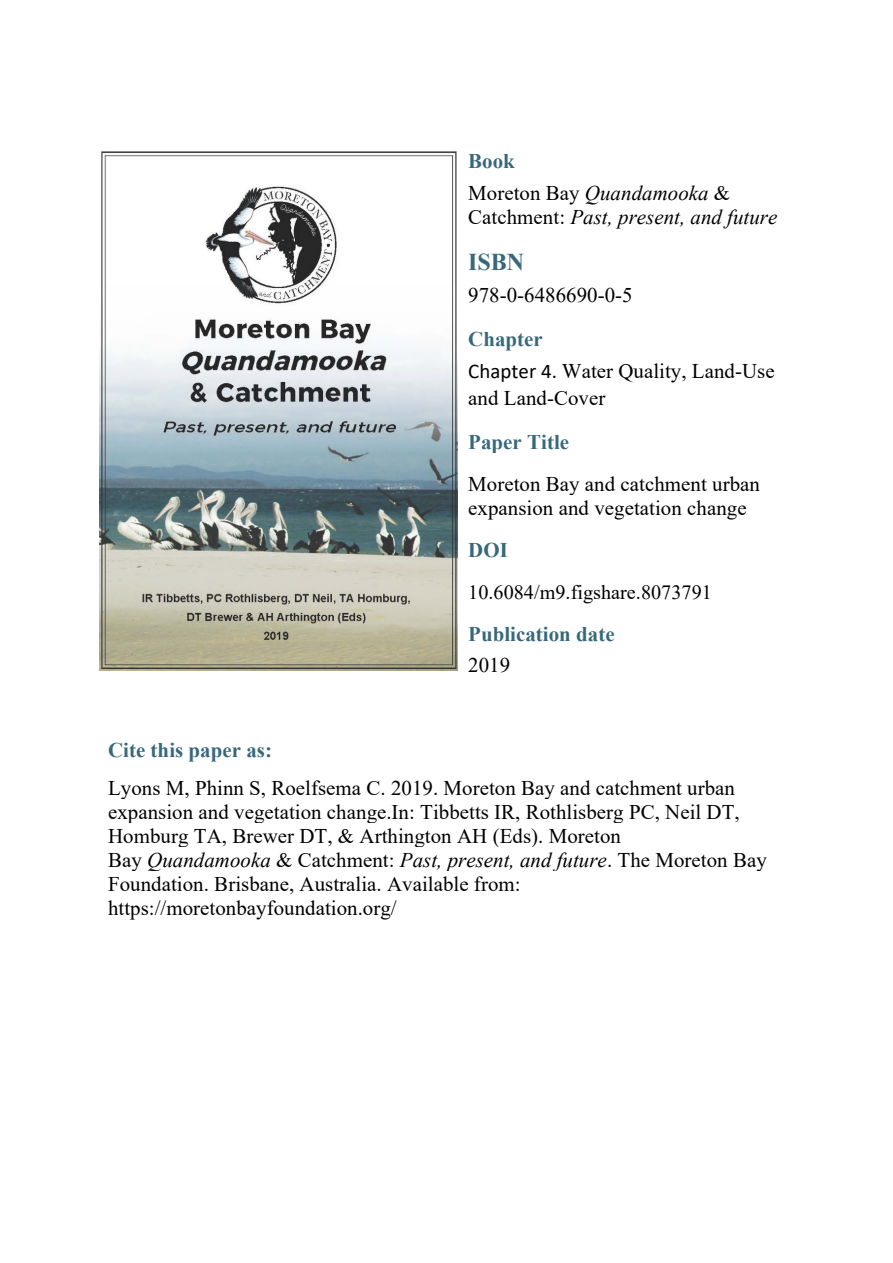
<style>
.page{position:relative;width:893px;height:1263px;background:#fff}
.page>*{position:absolute;margin:0;border:0;box-sizing:border-box;transform-origin:0 0}
.t1{font:700 24.15px "Times New Roman";color:#37687b}
.t2{font:20.85px/24.2px "Times New Roman";color:#000}
.t3{font:700 20.85px "Times New Roman";color:#37687b}
.t4{font:italic 20.85px "Times New Roman";color:#000}
.t5{font:20.1px "Times New Roman";color:#000}
.s1{font-weight:700;color:#37687b}
.s2{font-style:italic}
.s3{font-style:normal}
.s4{font-family:"Calibri"}
</style>
<div class="page">
<img style="left:99px;top:151px;width:358px;height:520px">
<p class="t2" style="left:468px;top:146px;width:263px;line-height:31.7px"><span class="s1">Book<br></span>Moreton Bay <span class="s2">Quandamooka</span> &amp;</p>
<p class="t4" style="left:468px;top:206px;width:310px"><span class="s3">Catchment:</span> Past, present, and future</p>
<p class="t1" style="left:468px;top:248px;width:58px">ISBN</p>
<p class="t2" style="left:468px;top:283px;width:166px">978-0-6486690-0-5</p>
<p class="t2" style="left:468px;top:322px;width:308px;line-height:32.4px"><span class="s1">Chapter<br></span><span class="s4">Chapter 4.</span> Water Quality, Land-Use</p>
<p class="t2" style="left:468px;top:386px;width:138px">and Land-Cover</p>
<p class="t3" style="left:468px;top:430px;width:102px">Paper Title</p>
<p class="t2" style="left:468px;top:472px;width:293px">Moreton Bay and catchment urban expansion and vegetation change</p>
<p class="t3" style="left:468px;top:539px;width:41px">DOI</p>
<p class="t5" style="left:468px;top:581px;width:245px">10.6084/m9.figshare.8073791</p>
<p class="t3" style="left:468px;top:622px;width:148px">Publication date</p>
<p class="t2" style="left:468px;top:653px;width:43px">2019</p>
<p class="t3" style="left:108px;top:739px;width:165px">Cite this paper as:</p>
<p class="t2" style="left:108px;top:775px;width:660px">Lyons M, Phinn S, Roelfsema C. 2019. Moreton Bay and catchment urban expansion and vegetation change.In: Tibbetts IR, Rothlisberg PC, Neil DT, Homburg TA, Brewer DT, &amp; Arthington AH (Eds). Moreton<br>Bay <span class="s2">Quandamooka</span> &amp; Catchment: <span class="s2">Past, present, and future</span>. The Moreton Bay Foundation. Brisbane, Australia. Available from: https://moretonbayfoundation.org/</p>
</div>
